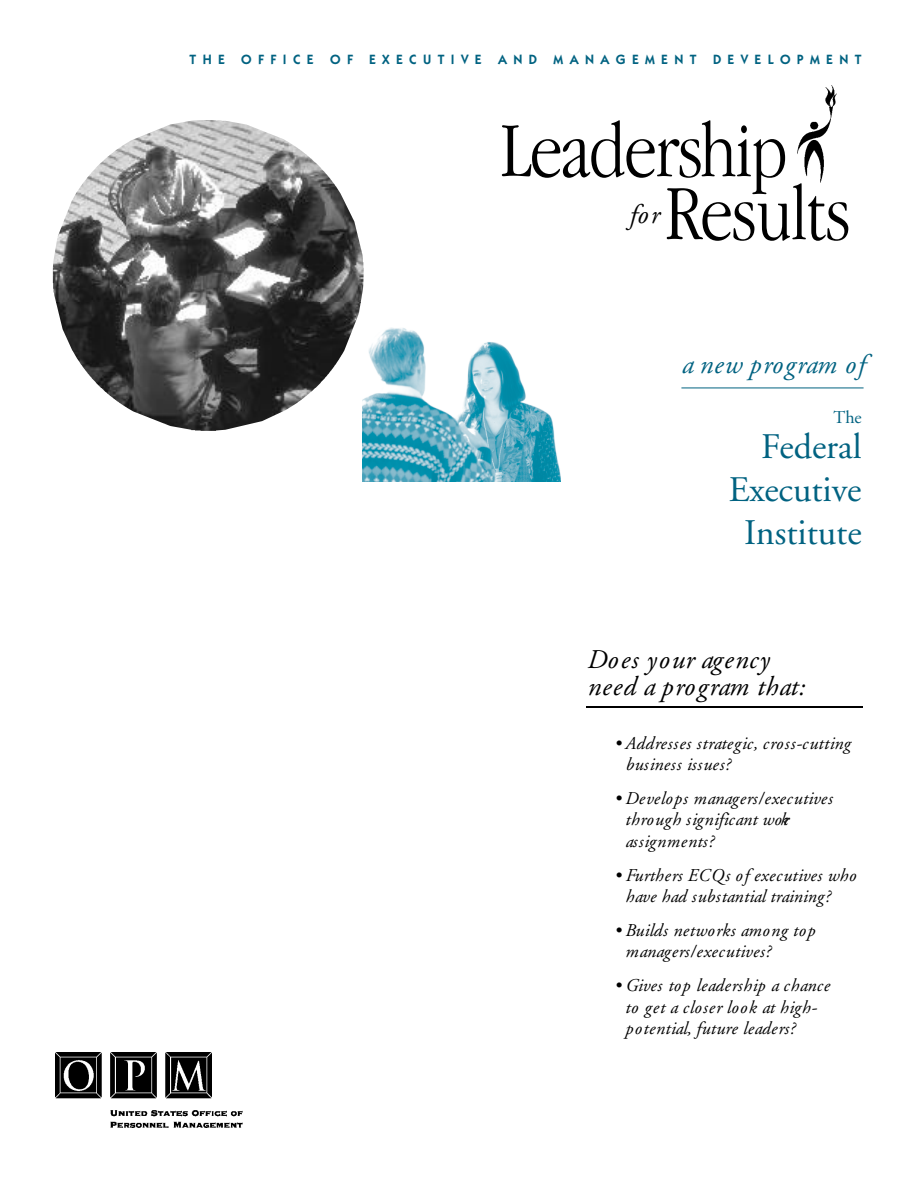
<style>
.page{position:relative;width:918px;height:1188px;background:#fff}
.page>*{position:absolute;margin:0;border:0;box-sizing:border-box;transform-origin:0 0}
.t1{font:300 condensed 81px/63px "Garamond";color:#000}
.t2{font:36px/43.3px "Adobe Garamond";color:#006281;text-align:right}
.t3{font:italic 27px/27px "Adobe Garamond";color:#000}
.t4{font:italic 27px "Adobe Garamond";color:#006281}
.t5{font:italic 18px/21.6px "Adobe Garamond";color:#000}
.t6{font:18px "Adobe Garamond";color:#006281}
.t7{font:600 13.5px "Itc Kabel";letter-spacing:.47em;color:#006281}
</style>
<div class="page">
<hr style="left:682px;top:388px;width:181px;height:1px;background:#006281">
<img style="left:798px;top:85px;width:38px;height:98px">
<img style="left:53px;top:120px;width:311px;height:311px">
<img style="left:363px;top:328px;width:197px;height:154px">
<hr style="left:586px;top:706px;width:277px;height:2px;background:#000">
<img style="left:56px;top:1052px;width:156px;height:47px">
<img style="left:111px;top:1110px;width:131px;height:18px">
<p class="t7" style="left:190px;top:54px;width:673px">THE OFFICE OF EXECUTIVE AND MANAGEMENT DEVELOPMENT</p>
<h1 class="t1" style="left:664px;top:118px;width:188px;text-indent:-164px">L e a d e rsh i p<br>R e s u l t s</h1>
<h3 class="t3" style="left:630px;top:203px;width:31px">for</h3>
<h3 class="t4" style="left:682px;top:354px;width:185px">a new program of</h3>
<p class="t6" style="left:833px;top:410px;width:30px">The</p>
<h2 class="t2" style="left:729px;top:428px;width:134px">Federal<br>Executive<br>Institute</h2>
<h3 class="t3" style="left:588px;top:648px;width:219px">Does your agency need a program that:</h3>
<p class="t5" style="left:626px;top:734px;width:228px;text-indent:-11px">• Addresses strategic, cross-cutting business issues?</p>
<p class="t5" style="left:626px;top:789px;width:210px;text-indent:-11px">• Develops managers/executives through significant work assignments?</p>
<p class="t5" style="left:626px;top:866px;width:234px;text-indent:-11px">• Furthers ECQs of executives who have had substantial training?</p>
<p class="t5" style="left:626px;top:921px;width:193px;text-indent:-11px">• Builds networks among top managers/executives?</p>
<p class="t5" style="left:626px;top:976px;width:207px;text-indent:-11px">• Gives top leadership a chance to get a closer look at high&shy;potential, future leaders?</p>
</div>
